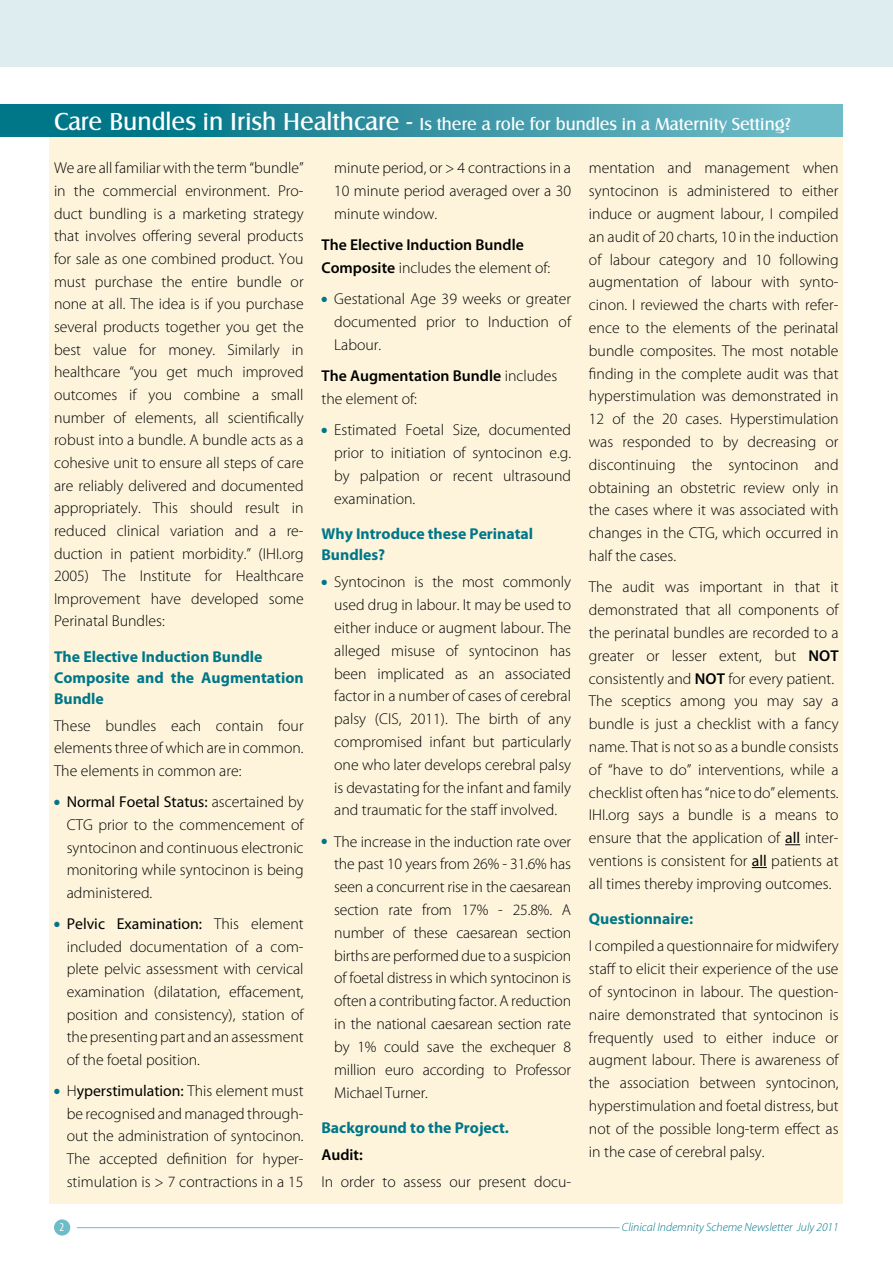
<style>
.page{position:relative;width:893px;height:1263px;background:#fff}
.page>*{position:absolute;margin:0;border:0;box-sizing:border-box;transform-origin:0 0}
.t1{font:18px "Castle T";color:#fff}
.t2{font:300 15.75px/22.8px "Myriad Pro";color:#000;text-align:justify}
.t3{font:700 15.75px/21px "Myriad Pro";color:#007789}
.t4{font:600 15.75px/22.8px "Myriad Pro";color:#000}
.t5{font:italic 300 12px "Myriad Pro";color:#007789}
.t6{font:condensed 12px "Myriad Pro";color:#fff}
.s1{font-size:25.5px}
.s2{color:#007789}
.s3{font-weight:400}
.s4{font-weight:300}
.s5{font-weight:600}
</style>
<div class="page">
<div style="left:50px;top:106px;width:793px;height:1097px;background:#fdf4db"></div>
<div style="left:0;top:0;width:893px;height:67px;background:#deeef0"></div>
<svg style="left:0;top:104px;width:843px;height:32px;background:#3293a3"></svg>
<div style="left:54px;top:1219px;width:16px;height:16px;background:#6dbcc8;border-radius:50%"></div>
<hr style="left:77px;top:1227px;width:543px;height:1px;background:#6dbcc8">
<svg style="left:785px;top:844px;width:15px;height:1px"></svg>
<svg style="left:752px;top:867px;width:15px;height:1px"></svg>
<p class="t1" style="left:54px;top:117px;width:739px"><span class="s1">Care Bundles in Irish Healthcare -</span> Is there a role for bundles in a Maternity Setting?</p>
<p class="t2" style="left:54px;top:158px;width:251px">We are all familiar with the term “bundle” in the commercial environment. Pro&shy;duct bundling is a marketing strategy that involves offering several products for sale as one combined product. You must purchase the entire bundle or none at all. The idea is if you purchase several products together you get the best value for money. Similarly in healthcare “you get much improved outcomes if you combine a small number of elements, all scientifically robust into a bundle. A bundle acts as a cohesive unit to ensure all steps of care are reliably delivered and documented appropriately. This should result in reduced clinical variation and a re&shy;duction in patient morbidity.” (IHI.org 2005) The Institute for Healthcare Improvement have developed some Perinatal Bundles:</p>
<p class="t3" style="left:54px;top:647px;width:251px">The Elective Induction Bundle<br>Composite and the Augmentation<br>Bundle</p>
<p class="t2" style="left:54px;top:715px;width:251px">These bundles each contain four elements three of which are in common.<br>The elements in common are:</p>
<p class="t2" style="left:67px;top:792px;width:238px;text-indent:-13px"><span class="s2">●</span> <span class="s3">Normal Foetal Status:</span> ascertained by CTG prior to the commencement of syntocinon and continuous electronic monitoring while syntocinon is being administered.</p>
<p class="t2" style="left:67px;top:914px;width:238px;text-indent:-13px"><span class="s2">●</span> <span class="s3">Pelvic Examination:</span> This element included documentation of a com&shy;plete pelvic assessment with cervical examination (dilatation, effacement, position and consistency), station of the presenting part and an assessment of the foetal position.</p>
<p class="t2" style="left:67px;top:1081px;width:238px;text-indent:-13px"><span class="s2">●</span> H<span class="s3">yperstimulation:</span> This element must be recognised and managed through&shy;out the administration of syntocinon.<br>The accepted definition for hyper&shy;stimulation is &gt; 7 contractions in a 15</p>
<p class="t2" style="left:334px;top:158px;width:238px">minute period, or &gt; 4 contractions in a 10 minute period averaged over a 30 minute window.</p>
<p class="t4" style="left:321px;top:235px;width:230px">The Elective Induction Bundle<br>Composite <span class="s4">includes the element of:</span></p>
<p class="t2" style="left:334px;top:289px;width:238px;text-indent:-13px"><span class="s2">●</span> Gestational Age 39 weeks or greater documented prior to Induction of Labour.</p>
<p class="t4" style="left:321px;top:366px;width:237px">The Augmentation Bundle <span class="s4">includes the element of:</span></p>
<p class="t2" style="left:334px;top:420px;width:238px;text-indent:-13px"><span class="s2">●</span> Estimated Foetal Size, documented prior to initiation of syntocinon e.g. by palpation or recent ultrasound examination.</p>
<p class="t3" style="left:321px;top:525px;width:213px">Why Introduce these Perinatal<br>Bundles?</p>
<p class="t2" style="left:334px;top:572px;width:238px;text-indent:-13px"><span class="s2">●</span> Syntocinon is the most commonly used drug in labour. It may be used to either induce or augment labour. The alleged misuse of syntocinon has been implicated as an associated factor in a number of cases of cerebral palsy (CIS, 2011). The birth of any compromised infant but particularly one who later develops cerebral palsy is devastating for the infant and family and traumatic for the staff involved.</p>
<p class="t2" style="left:334px;top:831px;width:238px;text-indent:-13px"><span class="s2">●</span> The increase in the induction rate over the past 10 years from 26% - 31.6% has seen a concurrent rise in the caesarean section rate from 17% - 25.8%. A number of these caesarean section births are performed due to a suspicion of foetal distress in which syntocinon is often a contributing factor. A reduction in the national caesarean section rate by 1% could save the exchequer 8 million euro according to Professor Michael Turner.</p>
<p class="t3" style="left:321px;top:1118px;width:189px">Background to the Project.</p>
<p class="t4" style="left:321px;top:1144px;width:43px">Audit:</p>
<p class="t2" style="left:321px;top:1171px;width:251px">In order to assess our present docu-</p>
<p class="t2" style="left:589px;top:158px;width:251px">mentation and management when syntocinon is administered to either induce or augment labour, I compiled an audit of 20 charts, 10 in the induction of labour category and 10 following augmentation of labour with synto&shy;cinon. I reviewed the charts with refer&shy;ence to the elements of the perinatal bundle composites. The most notable finding in the complete audit was that hyperstimulation was demonstrated in 12 of the 20 cases. Hyperstimulation was responded to by decreasing or discontinuing the syntocinon and obtaining an obstetric review only in the cases where it was associated with changes in the CTG, which occurred in half the cases.</p>
<p class="t2" style="left:589px;top:577px;width:251px;text-align:left">The audit was important in that it demonstrated that all components of the perinatal bundles are recorded to a greater or lesser extent, but <span class="s5">NOT </span>consistently and <span class="s5">NOT</span> for every patient.<br>The sceptics among you may say a bundle is just a checklist with a fancy name. That is not so as a bundle consists of “have to do” interventions, while a checklist often has “nice to do” elements.<br>IHI.org says a bundle is a means to ensure that the application of <span class="s3">all</span> inter&shy;ventions is consistent for <span class="s3">all</span> patients at all times thereby improving outcomes.</p>
<p class="t3" style="left:589px;top:910px;width:106px">Questionnaire:</p>
<p class="t2" style="left:589px;top:936px;width:251px">I compiled a questionnaire for midwifery staff to elicit their experience of the use of syntocinon in labour. The question&shy;naire demonstrated that syntocinon is frequently used to either induce or augment labour. There is awareness of the association between syntocinon, hyperstimulation and foetal distress, but not of the possible long-term effect as in the case of cerebral palsy.</p>
<p class="t6" style="left:59px;top:1223px;width:6px">2</p>
<p class="t5" style="left:622px;top:1222px;width:218px">Clinical Indemnity Scheme Newsletter July 2011</p>
</div>
